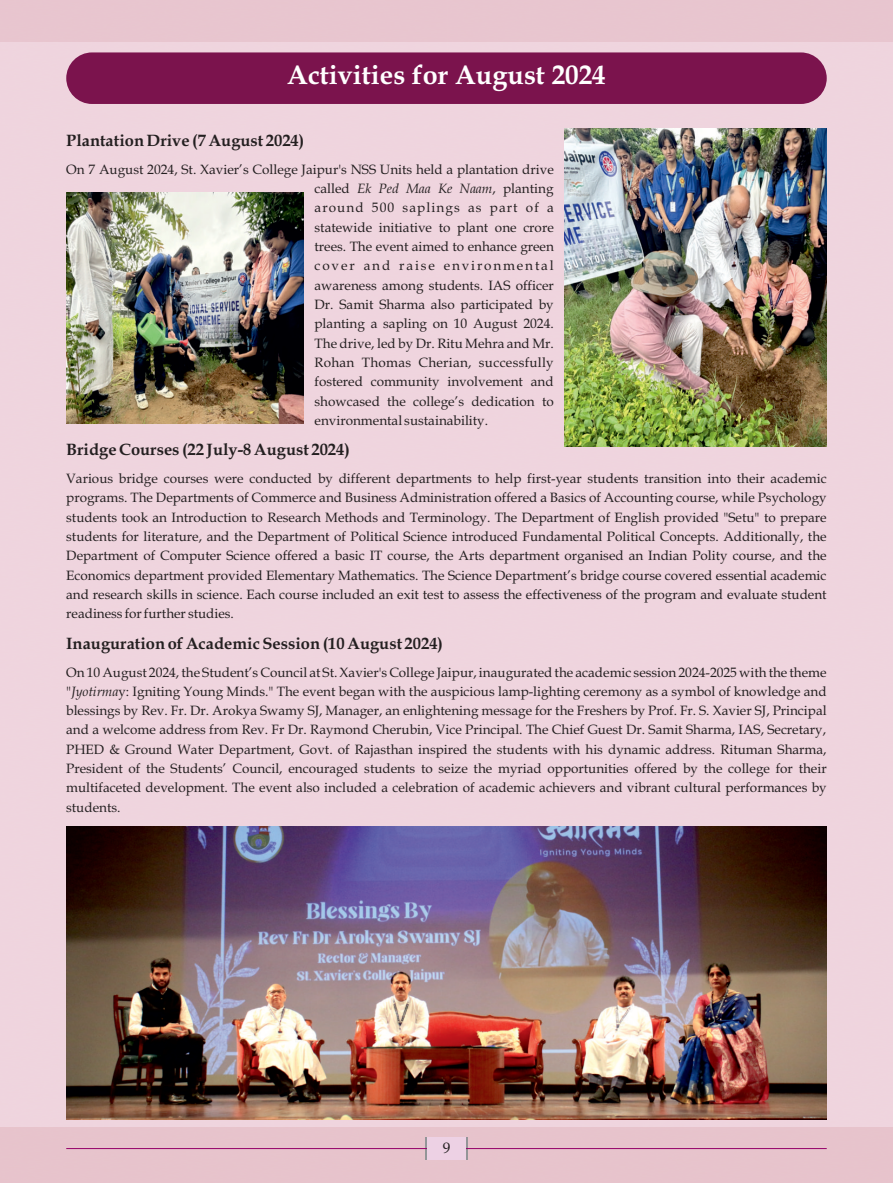
<style>
.page{position:relative;width:893px;height:1183px;background:#fff}
.page>*{position:absolute;margin:0;border:0;box-sizing:border-box;transform-origin:0 0}
.t1{font:700 27px "Book Antiqua";color:#fff}
.t2{font:700 16.5px "Book Antiqua";color:#231f20}
.t3{font:15px "Book Antiqua";color:#231f20}
.t4{font:13.5px/19.4px "Book Antiqua";color:#231f20;text-align:justify}
.s1{font-style:italic}
</style>
<div class="page">
<div style="left:0;top:0;width:893px;height:1182px;background:#efd4de"></div>
<div style="left:0;top:0;width:893px;height:42px;background:#e8c5cf"></div>
<div style="left:0;top:1126px;width:893px;height:56px;background:#e7c3cc"></div>
<div style="left:425px;top:1136px;width:42px;height:23px;background:#939598"></div>
<hr style="left:66px;top:1147px;width:761px;height:1px;background:#950169">
<div style="left:427px;top:1136px;width:39px;height:23px;background:#edd1e4"></div>
<div style="left:66px;top:52px;width:761px;height:52px;background:#7b134d;border-radius:26px"></div>
<img style="left:565px;top:129px;width:262px;height:317px">
<img style="left:66px;top:193px;width:238px;height:230px">
<img style="left:66px;top:826px;width:761px;height:293px">
<h1 class="t1" style="left:287px;top:65px;width:320px">Activities for August 2024</h1>
<p class="t2" style="left:66px;top:134px;width:240px">Plantation Drive (7 August 2024)</p>
<p class="t4" style="left:315px;top:161px;width:241px;text-indent:-248px">On 7 August 2024, St. Xavier’s College Jaipur's NSS Units held a plantation drive called <span class="s1">Ek Ped Maa Ke Naam</span>, planting around 500 saplings as part of a statewide initiative to plant one crore trees. The event aimed to enhance green cover and raise environmental awareness among students. IAS officer Dr. Samit Sharma also participated by planting a sapling on 10 August 2024.<br>The drive, led by Dr. Ritu Mehra and Mr.<br>Rohan Thomas Cherian, successfully fostered community involvement and showcased the college’s dedication to environmental sustainability.</p>
<p class="t2" style="left:66px;top:443px;width:285px">Bridge Courses (22 July-8 August 2024)</p>
<p class="t4" style="left:66px;top:470px;width:762px">Various bridge courses were conducted by different departments to help first-year students transition into their academic programs. The Departments of Commerce and Business Administration offered a Basics of Accounting course, while Psychology students took an Introduction to Research Methods and Terminology. The Department of English provided "Setu" to prepare students for literature, and the Department of Political Science introduced Fundamental Political Concepts. Additionally, the Department of Computer Science offered a basic IT course, the Arts department organised an Indian Polity course, and the Economics department provided Elementary Mathematics. The Science Department’s bridge course covered essential academic and research skills in science. Each course included an exit test to assess the effectiveness of the program and evaluate student readiness for further studies.</p>
<p class="t2" style="left:66px;top:636px;width:378px">Inauguration of Academic Session (10 August 2024)</p>
<p class="t4" style="left:66px;top:663px;width:762px">On 10 August 2024, the Student’s Council at St. Xavier's College Jaipur, inaugurated the academic session 2024-2025 with the theme "<span class="s1">Jyotirma</span>y: Igniting Young Minds." The event began with the auspicious lamp-lighting ceremony as a symbol of knowledge and blessings by Rev. Fr. Dr. Arokya Swamy SJ, Manager, an enlightening message for the Freshers by Prof. Fr. S. Xavier SJ, Principal and a welcome address from Rev. Fr Dr. Raymond Cherubin, Vice Principal. The Chief Guest Dr. Samit Sharma, IAS, Secretary, PHED &amp; Ground Water Department, Govt. of Rajasthan inspired the students with his dynamic address. Rituman Sharma, President of the Students’ Council, encouraged students to seize the myriad opportunities offered by the college for their multifaceted development. The event also included a celebration of academic achievers and vibrant cultural performances by students.</p>
<p class="t3" style="left:443px;top:1141px;width:9px">9</p>
</div>
